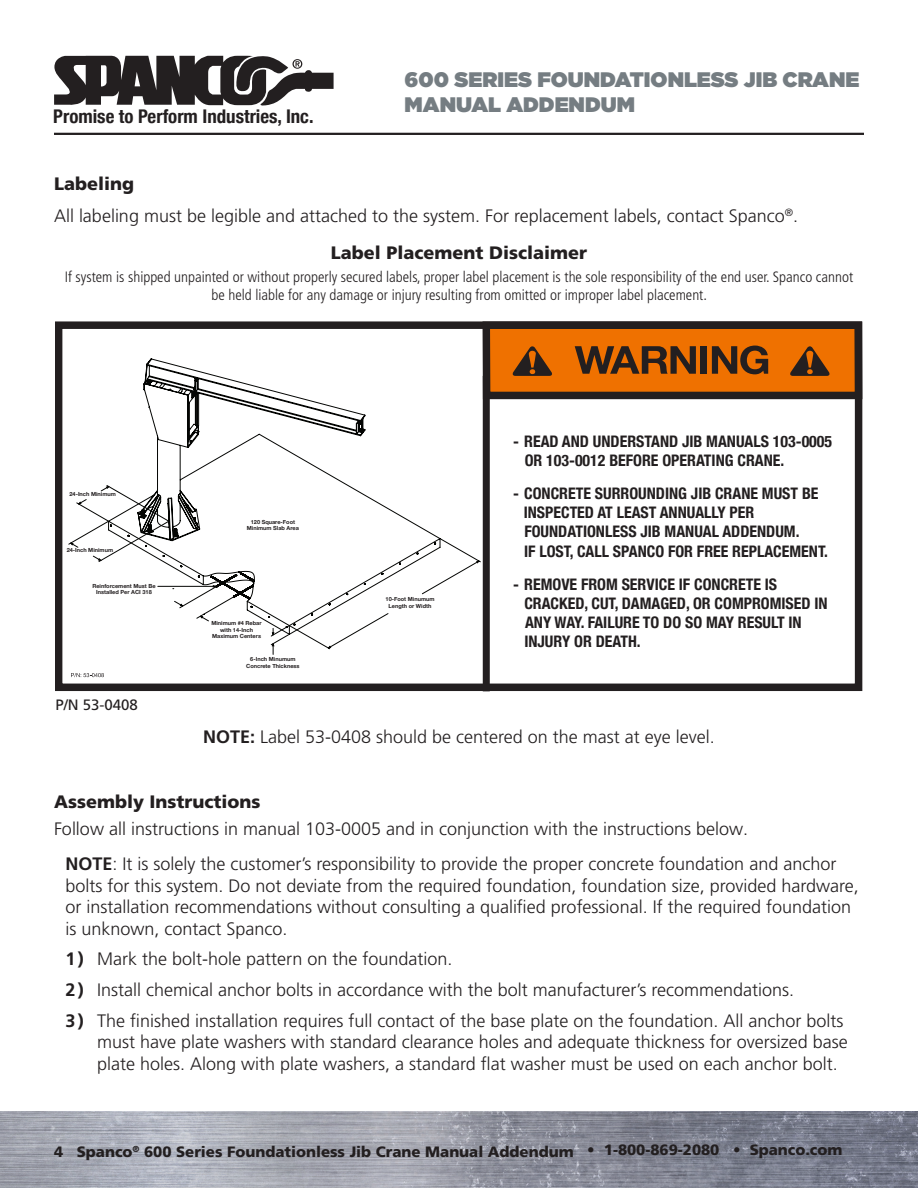
<style>
.page{position:relative;width:918px;height:1188px;background:#fff}
.page>*{position:absolute;margin:0;border:0;box-sizing:border-box;transform-origin:0 0}
.t1{font:900 21px/25.2px "Gotham";color:#757d82}
.t2{font:700 condensed 18.9px "Helvetica Neue";color:#231f20}
.Main_Text_Indent{font:300 18px/21.6px "Frutiger LT Pro";color:#231f20}
.Main_Text{font:300 18px "Frutiger LT Pro";color:#231f20}
.Main_Text_Small{font:300 18px "Frutiger LT Pro";color:#231f20}
.Subhead_Centered{font:900 18px "Frutiger LT Pro";color:#231f20}
.Header_-_TOC{font:900 18px "Frutiger LT Pro";color:#231f20}
.t3{font:700 condensed 15.9px/19px "Helvetica Neue";color:#231f20}
.Main_Text_Small-2{font:300 condensed 15px/18px "Frutiger LT Pro";color:#231f20;text-align:center}
.t4{font:900 15px "Frutiger LT Pro";color:#231f20}
.Label_Codes{font:15px "Frutiger LT Pro";color:#231f20}
.t5{font:700 5.55px/6.6px "Helvetica Neue";color:#231f20;text-align:center}
.s1{font-weight:700}
</style>
<div class="page">
<img style="left:0;top:1112px;width:918px;height:76px">
<svg style="left:54px;top:55px;width:280px;height:51px"></svg>
<hr style="left:54px;top:133px;width:810px;height:2px;background:#231f20">
<div style="left:486px;top:325px;width:373px;height:70px;background:#ef7100"></div>
<div style="left:483px;top:322px;width:379px;height:77px;border:7px solid #231f20"></div>
<svg style="left:575px;top:346px;width:121px;height:28px"></svg>
<div style="left:701px;top:346px;width:6px;height:28px;background:#231f20"></div>
<svg style="left:712px;top:346px;width:56px;height:28px"></svg>
<svg style="left:790px;top:346px;width:40px;height:30px"></svg>
<svg style="left:512px;top:346px;width:40px;height:30px"></svg>
<svg style="left:71px;top:487px;width:408px;height:161px"></svg>
<svg style="left:108px;top:358px;width:333px;height:277px"></svg>
<svg style="left:272px;top:643px;width:2px;height:11px"></svg>
<svg style="left:272px;top:628px;width:2px;height:7px"></svg>
<svg style="left:200px;top:615px;width:9px;height:7px"></svg>
<svg style="left:174px;top:601px;width:9px;height:6px"></svg>
<div style="left:55px;top:322px;width:807px;height:369px;border:7px solid #231f20"></div>
<div style="left:483px;top:376px;width:7px;height:315px;background:#231f20"></div>
<svg style="left:71px;top:673px;width:33px;height:4px"></svg>
<p class="t2" style="left:53px;top:101px;width:262px">Promise to Perform Industries, Inc.</p>
<p class="t1" style="left:405px;top:67px;width:456px">600 SERIES FOUNDATIONLESS JIB CRANE<br>MANUAL ADDENDUM</p>
<p class="Header_-_TOC" style="left:54px;top:173px;width:82px">Labeling</p>
<p class="Main_Text" style="left:54px;top:205px;width:746px">All labeling must be legible and attached to the system. For replacement labels, contact Spanco<sup>®</sup>.</p>
<p class="Subhead_Centered" style="left:331px;top:242px;width:258px">Label Placement Disclaimer</p>
<p class="Main_Text_Small-2" style="left:65px;top:268px;width:790px">If system is shipped unpainted or without properly secured labels, proper label placement is the sole responsibility of the end user. Spanco cannot be held liable for any damage or injury resulting from omitted or improper label placement.</p>
<p class="t5" style="left:69px;top:491px;width:48px">24-Inch Minimum</p>
<p class="t5" style="left:67px;top:547px;width:48px">24-Inch Minimum</p>
<p class="t5" style="left:92px;top:582px;width:65px">Reinforcement Must Be<br>Installed Per ACI 318</p>
<p class="Label_Codes" style="left:55px;top:696px;width:84px">P/N 53-0408</p>
<p class="t5" style="left:247px;top:519px;width:54px">120 Square-Foot<br>Minimum Slab Area</p>
<p class="t5" style="left:211px;top:620px;width:52px">Minimum #4 Rebar with 14-Inch<br>Maximum Centers</p>
<p class="t5" style="left:246px;top:656px;width:55px">6-Inch Minumum<br>Concrete Thickness</p>
<p class="t5" style="left:386px;top:596px;width:50px">10-Foot Minumum<br>Length or Width</p>
<p class="t3" style="left:525px;top:431px;width:309px;text-indent:-11px">- READ AND UNDERSTAND JIB MANUALS 103-0005<br>OR 103-0012 BEFORE OPERATING CRANE.</p>
<p class="t3" style="left:524px;top:483px;width:306px;text-indent:-11px">- CONCRETE SURROUNDING JIB CRANE MUST BE INSPECTED AT LEAST ANNUALLY PER FOUNDATIONLESS JIB MANUAL ADDENDUM.<br>IF LOST, CALL SPANCO FOR FREE REPLACEMENT.</p>
<p class="t3" style="left:524px;top:573px;width:305px;text-indent:-11px">- REMOVE FROM SERVICE IF CONCRETE IS<br>CRACKED, CUT, DAMAGED, OR COMPROMISED IN<br>ANY WAY. FAILURE TO DO SO MAY RESULT IN<br>INJURY OR DEATH.</p>
<p class="Main_Text_Indent" style="left:203px;top:726px;width:513px"><span class="s1">NOTE:</span> Label 53-0408 should be centered on the mast at eye level.</p>
<p class="Subhead_Centered" style="left:54px;top:791px;width:208px">Assembly Instructions</p>
<p class="Main_Text_Small" style="left:54px;top:818px;width:696px">Follow all instructions in manual 103-0005 and in conjunction with the instructions below.</p>
<p class="Main_Text_Indent" style="left:66px;top:853px;width:795px"><span class="s1">NOTE</span>: It is solely the customer’s responsibility to provide the proper concrete foundation and anchor bolts for this system. Do not deviate from the required foundation, foundation size, provided hardware, or installation recommendations without consulting a qualified professional. If the required foundation is unknown, contact Spanco.</p>
<p class="Main_Text_Indent" style="left:66px;top:948px;width:388px"><span class="s1">1)</span> Mark the bolt-hole pattern on the foundation.</p>
<p class="Main_Text_Indent" style="left:66px;top:979px;width:730px"><span class="s1">2)</span> Install chemical anchor bolts in accordance with the bolt manufacturer’s recommendations.</p>
<p class="Main_Text_Indent" style="left:97px;top:1010px;width:752px;text-indent:-32px"><span class="s1">3)</span> The finished installation requires full contact of the base plate on the foundation. All anchor bolts must have plate washers with standard clearance holes and adequate thickness for oversized base plate holes. Along with plate washers, a standard flat washer must be used on each anchor bolt.</p>
<p class="t4" style="left:54px;top:1142px;width:790px">4 Spanco<sup>®</sup> 600 Series Foundationless Jib Crane Manual Addendum • 1-800-869-2080 • Spanco.com</p>
</div>
